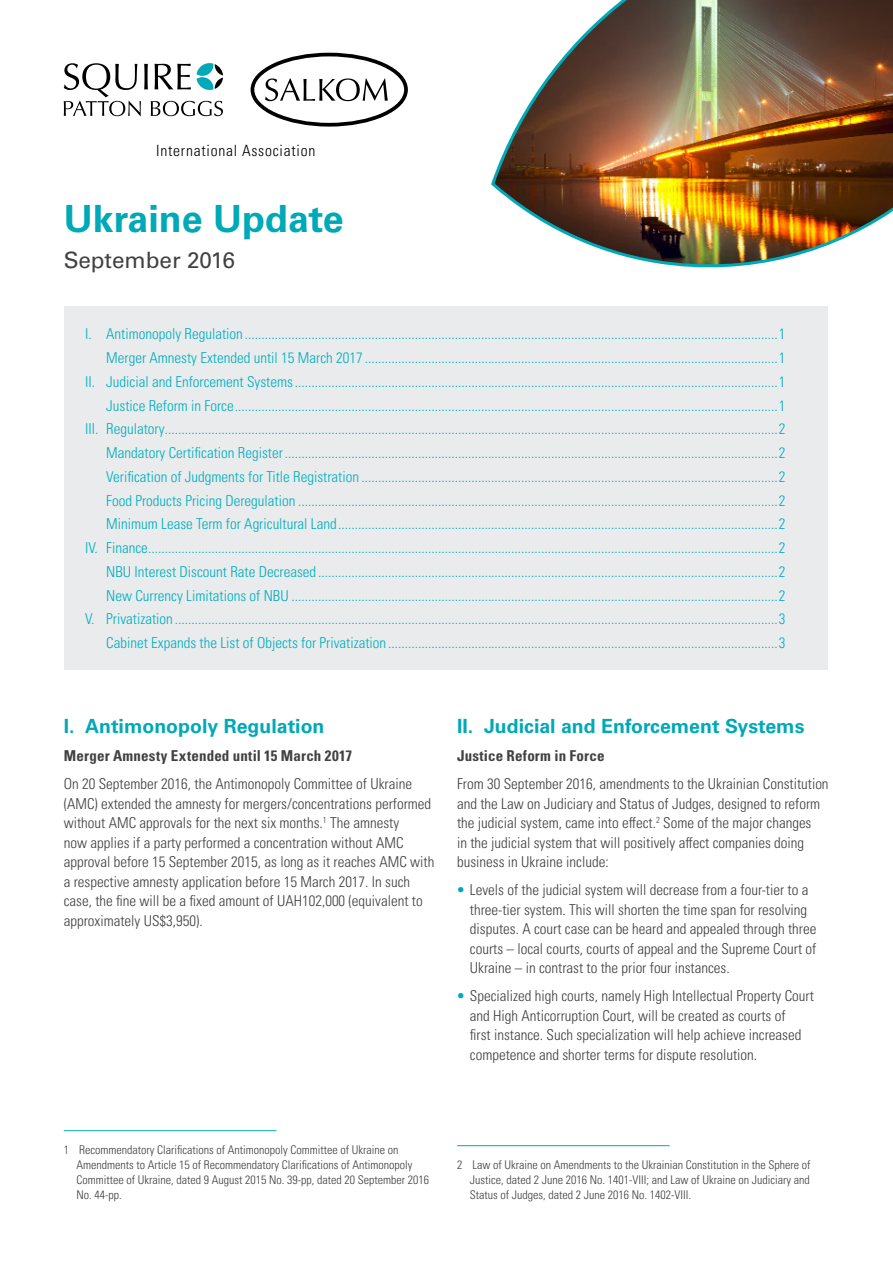
<style>
.page{position:relative;width:893px;height:1263px;background:#fff}
.page>*{position:absolute;margin:0;border:0;box-sizing:border-box;transform-origin:0 0}
.t1{font:700 37.5px "Univers LTCYR 65";color:#00a9b7}
.t2{font:22.5px "Univers LTCYR 55 Roman";color:#414042}
.t3{font:700 19.5px "Univers LTCYR 65";color:#00a9b7}
.t4{font:15.45px "Univers LTCYR 47 Light Cond";letter-spacing:.05em;color:#000}
.t5{font:15px/23.7px "Univers LTCYR 47 Light Cond";color:#00afbc;text-align:right}
.t6{font:15px/19.5px "Univers LTCYR 47 Light Cond";color:#414042}
.t7{font:15px "Univers LTCYR 67 Bold Cond";letter-spacing:.01em;color:#414042}
.t8{font:12px/15px "Univers LTCYR 47 Light Cond";color:#414042}
.s1{color:#00a9b7}
</style>
<div class="page">
<img style="left:491px;top:0;width:402px;height:268px">
<div style="left:64px;top:306px;width:764px;height:363px;background:#e9ebed"></div>
<hr style="left:64px;top:1130px;width:212px;height:1px;background:#00a9b7">
<hr style="left:457px;top:1145px;width:213px;height:1px;background:#00a9b7">
<div style="left:251px;top:53px;width:157px;height:74px;border:4px solid #000;border-radius:50%"></div>
<svg style="left:64px;top:63px;width:159px;height:53px"></svg>
<svg style="left:265px;top:78px;width:123px;height:23px"></svg>
<p class="t4" style="left:156px;top:140px;width:161px">International Association</p>
<h1 class="t1" style="left:64px;top:193px;width:281px">Ukraine Update</h1>
<h2 class="t2" style="left:64px;top:244px;width:173px">September 2016</h2>
<p class="t5" style="left:85px;top:321px;width:702px">I. Antimonopoly Regulation ................................................................................................................................................................1<br>Merger Amnesty Extended until 15 March 2017 ............................................................................................................................1<br>II. Judicial and Enforcement Systems.................................................................................................................................................1<br>Justice Reform in Force...................................................................................................................................................................1<br>III. Regulatory........................................................................................................................................................................................2<br>Mandatory Certification Register....................................................................................................................................................2<br>Verification of Judgments for Title Registration .............................................................................................................................2<br>Food Products Pricing Deregulation ................................................................................................................................................2<br>Minimum Lease Term for Agricultural Land....................................................................................................................................2<br>IV. Finance.............................................................................................................................................................................................2<br>NBU Interest Discount Rate Decreased ..........................................................................................................................................2<br>New Currency Limitations of NBU ..................................................................................................................................................2<br>V. Privatization .....................................................................................................................................................................................3<br>Cabinet Expands the List of Objects for Privatization .....................................................................................................................3</p>
<h3 class="t3" style="left:64px;top:712px;width:262px">I. Antimonopoly Regulation</h3>
<p class="t7" style="left:64px;top:746px;width:290px">Merger Amnesty Extended until 15 March 2017</p>
<p class="t6" style="left:64px;top:773px;width:372px">On 20 September 2016, the Antimonopoly Committee of Ukraine (AMC) extended the amnesty for mergers/concentrations performed without AMC approvals for the next six months.<sup>1</sup> The amnesty<br>now applies if a party performed a concentration without AMC approval before 15 September 2015, as long as it reaches AMC with a respective amnesty application before 15 March 2017. In such case, the fine will be a fixed amount of UAH102,000 (equivalent to approximately US$3,950).</p>
<h3 class="t3" style="left:457px;top:712px;width:349px">II. Judicial and Enforcement Systems</h3>
<p class="t7" style="left:457px;top:746px;width:149px">Justice Reform in Force</p>
<p class="t6" style="left:457px;top:773px;width:373px">From 30 September 2016, amendments to the Ukrainian Constitution and the Law on Judiciary and Status of Judges, designed to reform the judicial system, came into effect.<sup>2</sup> Some of the major changes<br>in the judicial system that will positively affect companies doing business in Ukraine include:</p>
<p class="t6" style="left:470px;top:879px;width:348px;text-indent:-13px"><span class="s1">•</span> Levels of the judicial system will decrease from a four-tier to a three-tier system. This will shorten the time span for resolving disputes. A court case can be heard and appealed through three courts – local courts, courts of appeal and the Supreme Court of Ukraine – in contrast to the prior four instances.</p>
<p class="t6" style="left:470px;top:985px;width:345px;text-indent:-13px"><span class="s1">•</span> Specialized high courts, namely High Intellectual Property Court and High Anticorruption Court, will be created as courts of<br>first instance. Such specialization will help achieve increased competence and shorter terms for dispute resolution.</p>
<p class="t8" style="left:77px;top:1142px;width:354px;text-indent:-13px">1 Recommendatory Clarifications of Antimonopoly Committee of Ukraine on Amendments to Article 15 of Recommendatory Clarifications of Antimonopoly Committee of Ukraine, dated 9 August 2015 No. 39-рр, dated 20 September 2016<br>No. 44-рр.</p>
<p class="t8" style="left:470px;top:1157px;width:342px;text-align:justify;text-indent:-13px">2 Law of Ukraine on Amendments to the Ukrainian Constitution in the Sphere of Justice, dated 2 June 2016 No. 1401-VIII; and Law of Ukraine on Judiciary and Status of Judges, dated 2 June 2016 No. 1402-VIII.</p>
</div>
